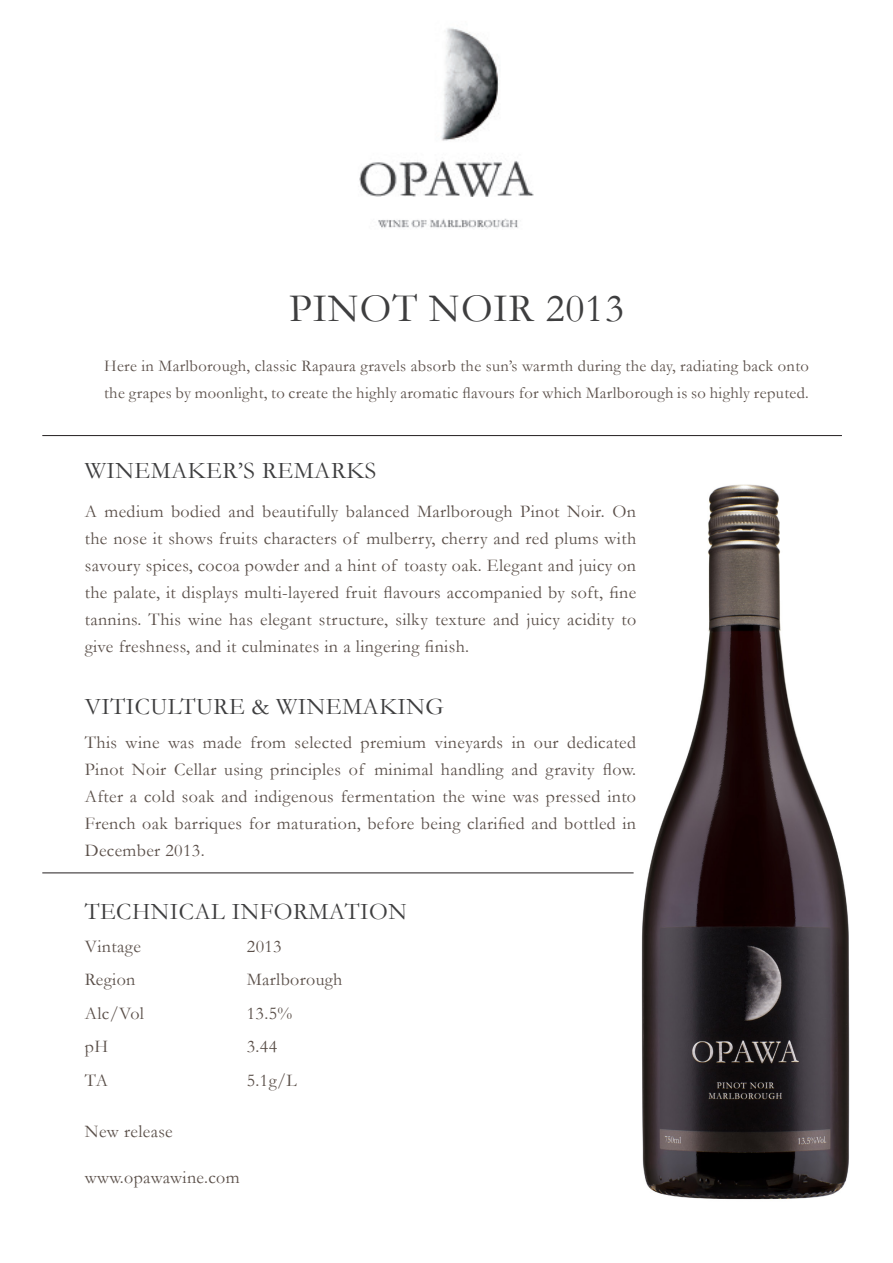
<style>
.page{position:relative;width:893px;height:1263px;background:#fff}
.page>*{position:absolute;margin:0;border:0;box-sizing:border-box;transform-origin:0 0}
.heading{font:40.5px "Garamond";letter-spacing:.02em;color:#3e3e3f}
.heading-2{font:24px "Garamond";letter-spacing:.02em;color:#3e3e3f}
.text{font:24px "Garamond";letter-spacing:.02em;color:#3e3e3f}
.text-2{font:18px/27px "Garamond";letter-spacing:.02em;color:#5a4f49;text-align:justify}
.text-3{font:16.5px/27px "Garamond";letter-spacing:.02em;color:#5a4f49}
</style>
<div class="page">
<img style="left:616px;top:484px;width:234px;height:716px">
<hr style="left:42px;top:435px;width:800px;height:1px;background:#231f20">
<hr style="left:42px;top:873px;width:592px;height:1px;background:#231f20">
<img style="left:359px;top:28px;width:175px;height:201px">
<p class="heading" style="left:289px;top:281px;width:336px">PINOT NOIR 2013</p>
<p class="text-3" style="left:104px;top:351px;width:706px">Here in Marlborough, classic Rapaura gravels absorb the sun’s warmth during the day, radiating back onto the grapes by moonlight, to create the highly aromatic flavours for which Marlborough is so highly reputed.</p>
<p class="heading-2" style="left:85px;top:454px;width:293px">WINEMAKER’S REMARKS</p>
<p class="text-2" style="left:85px;top:497px;width:553px">A medium bodied and beautifully balanced Marlborough Pinot Noir. On the nose it shows fruits characters of mulberry, cherry and red plums with savoury spices, cocoa powder and a hint of toasty oak. Elegant and juicy on the palate, it displays multi-layered fruit flavours accompanied by soft, fine tannins. This wine has elegant structure, silky texture and juicy acidity to give freshness, and it culminates in a lingering finish.</p>
<p class="text" style="left:85px;top:690px;width:361px">VITICULTURE &amp; WINEMAKING</p>
<p class="text-2" style="left:85px;top:728px;width:553px">This wine was made from selected premium vineyards in our dedicated Pinot Noir Cellar using principles of minimal handling and gravity flow.<br>After a cold soak and indigenous fermentation the wine was pressed into French oak barriques for maturation, before being clarified and bottled in December 2013.</p>
<p class="heading-2" style="left:85px;top:895px;width:324px">TECHNICAL INFORMATION</p>
<p class="text-2" style="left:85px;top:932px;width:58px">Vintage</p>
<p class="text-2" style="left:247px;top:932px;width:36px">2013</p>
<p class="text-2" style="left:85px;top:966px;width:52px">Region</p>
<p class="text-2" style="left:247px;top:966px;width:97px">Marlborough</p>
<p class="text-2" style="left:85px;top:999px;width:61px">Alc/Vol</p>
<p class="text-2" style="left:247px;top:999px;width:47px">13.5%</p>
<p class="text-2" style="left:85px;top:1032px;width:25px">pH</p>
<p class="text-2" style="left:247px;top:1032px;width:32px">3.44</p>
<p class="text-2" style="left:85px;top:1066px;width:25px">TA</p>
<p class="text-2" style="left:247px;top:1066px;width:52px">5.1g/L</p>
<p class="text-2" style="left:85px;top:1118px;width:89px">New release</p>
<p class="text-2" style="left:85px;top:1163px;width:156px">www.opawawine.com</p>
</div>
